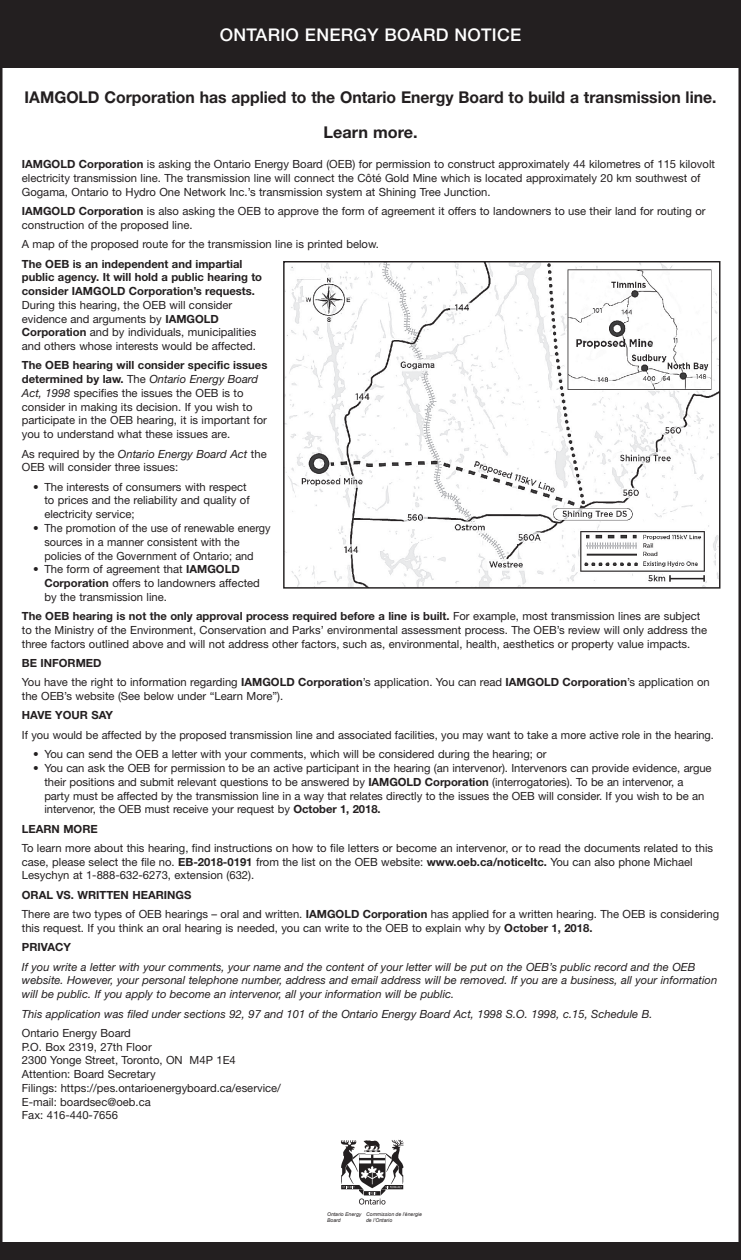
<style>
.page{position:relative;width:741px;height:1260px;background:#fff}
.page>*{position:absolute;margin:0;border:0;box-sizing:border-box;transform-origin:0 0}
.t1{font:500 17.5px "Helvetica Neue LT Std";letter-spacing:.015em;color:#fff}
.t2{font:700 16.25px/34.4px "Helvetica Neue LT Std";color:#231f20;text-align:center}
.t3{font:11.25px/13.8px "Helvetica Neue LT Std";color:#231f20}
.t4{font:italic 11.25px/13.8px "Helvetica Neue LT Std";color:#231f20}
.t5{font:700 11.25px/13.8px "Helvetica Neue LT Std";color:#231f20}
.t6{font:italic 5.12px/6.1px "Arial";color:#231f20}
.s1{font-weight:700}
.s2{font-style:italic}
</style>
<div class="page">
<div style="left:1px;top:0;width:740px;height:68px;background:#231f20"></div>
<div style="left:0;top:1242px;width:741px;height:18px;background:#231f20"></div>
<svg style="left:341px;top:1139px;width:63px;height:66px"></svg>
<img style="left:285px;top:263px;width:433px;height:324px">
<div style="left:283px;top:261px;width:437px;height:328px;border:1px solid #231f20"></div>
<h1 class="t1" style="left:220px;top:25px;width:303px">ONTARIO ENERGY BOARD NOTICE</h1>
<h2 class="t2" style="left:25px;top:80px;width:693px">IAMGOLD Corporation has applied to the Ontario Energy Board to build a transmission line.<br>Learn more.</h2>
<p class="t3" style="left:22px;top:157px;width:695px"><span class="s1">IAMGOLD Corporation</span> is asking the Ontario Energy Board (OEB) for permission to construct approximately 44 kilometres of 115 kilovolt electricity transmission line. The transmission line will connect the Côté Gold Mine which is located approximately 20 km southwest of<br>Gogama, Ontario to Hydro One Network Inc.’s transmission system at Shining Tree Junction.</p>
<p class="t3" style="left:22px;top:204px;width:685px"><span class="s1">IAMGOLD Corporation</span> is also asking the OEB to approve the form of agreement it offers to landowners to use their land for routing or construction of the proposed line.</p>
<p class="t3" style="left:22px;top:237px;width:359px">A map of the proposed route for the transmission line is printed below.</p>
<p class="t5" style="left:22px;top:256px;width:242px">The OEB is an independent and impartial public agency. It will hold a public hearing to consider IAMGOLD Corporation’s requests.</p>
<p class="t3" style="left:22px;top:298px;width:236px">During this hearing, the OEB will consider evidence and arguments by <span class="s1">IAMGOLD Corporation</span> and by individuals, municipalities and others whose interests would be affected.</p>
<p class="t3" style="left:22px;top:358px;width:247px"><span class="s1">The OEB hearing will consider specific issues determined by law.</span> The <span class="s2">Ontario Energy Board Act, 1998</span> specifies the issues the OEB is to consider in making its decision. If you wish to participate in the OEB hearing, it is important for you to understand what these issues are.</p>
<p class="t3" style="left:22px;top:447px;width:246px">As required by the <span class="s2">Ontario Energy Board Act</span> the<br>OEB will consider three issues:</p>
<p class="t3" style="left:44px;top:480px;width:207px;text-indent:-11px">• The interests of consumers with respect to prices and the reliability and quality of electricity service;</p>
<p class="t3" style="left:44px;top:521px;width:228px;text-indent:-11px">• The promotion of the use of renewable energy sources in a manner consistent with the policies of the Government of Ontario; and</p>
<p class="t3" style="left:44px;top:562px;width:217px;text-indent:-11px">• The form of agreement that <span class="s1">IAMGOLD<br>Corporation</span> offers to landowners affected by the transmission line.</p>
<p class="t3" style="left:22px;top:609px;width:687px"><span class="s1">The OEB hearing is not the only approval process required before a line is built.</span> For example, most transmission lines are subject to the Ministry of the Environment, Conservation and Parks’ environmental assessment process. The OEB’s review will only address the three factors outlined above and will not address other factors, such as, environmental, health, aesthetics or property value impacts.</p>
<p class="t3" style="left:22px;top:653px;width:690px;line-height:19.4px"><span class="s1">BE INFORMED<br></span>You have the right to information regarding <span class="s1">IAMGOLD Corporation</span>’s application. You can read <span class="s1">IAMGOLD Corporation</span>’s application on</p>
<p class="t3" style="left:22px;top:689px;width:263px">the OEB’s website (See below under “Learn More”).</p>
<p class="t5" style="left:22px;top:708px;width:93px">HAVE YOUR SAY</p>
<p class="t3" style="left:22px;top:728px;width:694px">If you would be affected by the proposed transmission line and associated facilities, you may want to take a more active role in the hearing.</p>
<p class="t3" style="left:33px;top:747px;width:515px">• You can send the OEB a letter with your comments, which will be considered during the hearing; or</p>
<p class="t3" style="left:44px;top:761px;width:669px;text-indent:-11px">• You can ask the OEB for permission to be an active participant in the hearing (an intervenor). Intervenors can provide evidence, argue their positions and submit relevant questions to be answered by <span class="s1">IAMGOLD Corporation</span> (interrogatories). To be an intervenor, a party must be affected by the transmission line in a way that relates directly to the issues the OEB will consider. If you wish to be an intervenor, the OEB must receive your request by <span class="s1">October 1, 2018.</span></p>
<p class="t5" style="left:22px;top:821px;width:77px">LEARN MORE</p>
<p class="t3" style="left:22px;top:841px;width:693px">To learn more about this hearing, find instructions on how to file letters or become an intervenor, or to read the documents related to this case, please select the file no. <span class="s1">EB-2018-0191</span> from the list on the OEB website: <span class="s1">www.oeb.ca/noticeltc.</span> You can also phone Michael<br>Lesychyn at 1-888-632-6273, extension (632).</p>
<p class="t3" style="left:22px;top:885px;width:699px;line-height:19.4px"><span class="s1">ORAL VS. WRITTEN HEARINGS<br></span>There are two types of OEB hearings – oral and written. <span class="s1">IAMGOLD Corporation</span> has applied for a written hearing. The OEB is considering</p>
<p class="t3" style="left:22px;top:918px;width:572px;line-height:19.4px">this request. If you think an oral hearing is needed, you can write to the OEB to explain why by <span class="s1">October 1, 2018.<br>PRIVACY</span></p>
<p class="t4" style="left:22px;top:960px;width:697px">If you write a letter with your comments, your name and the content of your letter will be put on the OEB’s public record and the OEB website. However, your personal telephone number, address and email address will be removed. If you are a business, all your information will be public. If you apply to become an intervenor, all your information will be public.</p>
<p class="t4" style="left:22px;top:1007px;width:632px">This application was filed under sections 92, 97 and 101 of the Ontario Energy Board Act, 1998 S.O. 1998, c.15, Schedule B.</p>
<p class="t3" style="left:22px;top:1026px;width:261px">Ontario Energy Board<br>P.O. Box 2319, 27th Floor<br>2300 Yonge Street, Toronto, ON M4P 1E4<br>Attention: Board Secretary<br>Filings: https://pes.ontarioenergyboard.ca/eservice/<br>E-mail: boardsec@oeb.ca<br>Fax: 416-440-7656</p>
<p class="t6" style="left:327px;top:1211px;width:36px">Ontario Energy<br>Board</p>
<p class="t6" style="left:366px;top:1211px;width:57px">Commission de l’énergie de l’Ontario</p>
</div>
